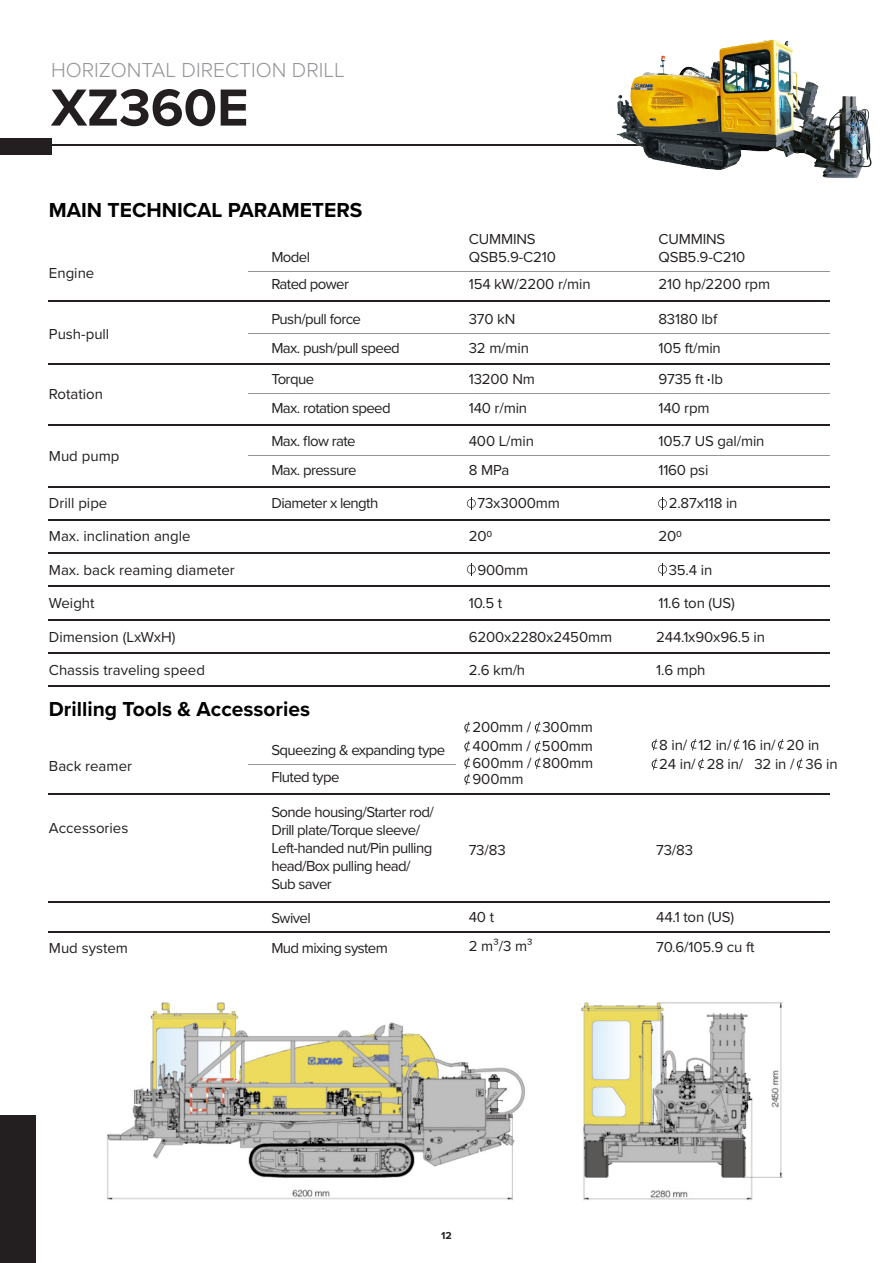
<style>
.page{position:relative;width:893px;height:1263px;background:#fff}
.page>*{position:absolute;margin:0;border:0;box-sizing:border-box;transform-origin:0 0}
.t1{font:700 54px "Proxima Nova";color:#231f20}
.t2{font:700 21px "Proxima Nova";color:#000}
.t3{font:300 21px "Proxima Nova";color:#939598}
.t4{font:15px "Proxima Nova";letter-spacing:-.01em;color:#231f20}
.t5{font:15px/18px "Proxima Nova";letter-spacing:-.04em;color:#231f20}
.t6{font:700 10.5px "Proxima Nova";color:#231f20}
</style>
<div class="page">
<img style="left:107px;top:1002px;width:676px;height:199px">
<hr style="left:248px;top:271px;width:582px;height:1px;background:#939598">
<hr style="left:248px;top:764px;width:207px;height:1px;background:#939598">
<hr style="left:248px;top:333px;width:582px;height:1px;background:#939598">
<hr style="left:248px;top:393px;width:582px;height:1px;background:#939598">
<hr style="left:248px;top:455px;width:582px;height:1px;background:#939598">
<div style="left:0;top:1115px;width:35px;height:148px;background:#231f20"></div>
<div style="left:0;top:138px;width:51px;height:16px;background:#231f20"></div>
<hr style="left:0;top:145px;width:659px;height:1px;background:#231f20">
<hr style="left:49px;top:300px;width:781px;height:2px;background:#231f20">
<hr style="left:49px;top:794px;width:781px;height:1px;background:#231f20">
<hr style="left:49px;top:901px;width:781px;height:2px;background:#231f20">
<hr style="left:49px;top:931px;width:781px;height:2px;background:#231f20">
<hr style="left:49px;top:364px;width:781px;height:1px;background:#231f20">
<hr style="left:49px;top:424px;width:781px;height:1px;background:#231f20">
<hr style="left:49px;top:486px;width:781px;height:1px;background:#231f20">
<hr style="left:49px;top:519px;width:781px;height:1px;background:#231f20">
<hr style="left:49px;top:552px;width:781px;height:2px;background:#231f20">
<hr style="left:49px;top:585px;width:781px;height:2px;background:#231f20">
<hr style="left:49px;top:619px;width:781px;height:1px;background:#231f20">
<hr style="left:49px;top:652px;width:781px;height:1px;background:#231f20">
<hr style="left:49px;top:685px;width:781px;height:2px;background:#231f20">
<svg style="left:467px;top:497px;width:9px;height:13px"></svg>
<svg style="left:467px;top:563px;width:9px;height:13px"></svg>
<svg style="left:658px;top:497px;width:9px;height:13px"></svg>
<svg style="left:658px;top:563px;width:9px;height:13px"></svg>
<svg style="left:464px;top:722px;width:6px;height:11px"></svg>
<svg style="left:464px;top:741px;width:6px;height:44px"></svg>
<svg style="left:535px;top:722px;width:6px;height:11px"></svg>
<svg style="left:535px;top:741px;width:6px;height:28px"></svg>
<svg style="left:652px;top:739px;width:5px;height:11px"></svg>
<svg style="left:652px;top:758px;width:5px;height:12px"></svg>
<svg style="left:698px;top:758px;width:6px;height:12px"></svg>
<svg style="left:797px;top:758px;width:6px;height:12px"></svg>
<svg style="left:691px;top:739px;width:5px;height:11px"></svg>
<svg style="left:734px;top:739px;width:5px;height:11px"></svg>
<svg style="left:778px;top:739px;width:6px;height:11px"></svg>
<img style="left:610px;top:39px;width:262px;height:140px">
<p class="t3" style="left:51px;top:54px;width:295px">HORIZONTAL DIRECTION DRILL</p>
<p class="t1" style="left:51px;top:67px;width:199px">XZ360E</p>
<p class="t2" style="left:49px;top:194px;width:315px">MAIN TECHNICAL PARAMETERS</p>
<p class="t4" style="left:49px;top:261px;width:47px">Engine</p>
<p class="t4" style="left:49px;top:323px;width:62px">Push-pull</p>
<p class="t4" style="left:49px;top:383px;width:56px">Rotation</p>
<p class="t4" style="left:49px;top:445px;width:72px">Mud pump</p>
<p class="t4" style="left:49px;top:492px;width:60px">Drill pipe</p>
<p class="t4" style="left:49px;top:525px;width:143px">Max. inclination angle</p>
<p class="t4" style="left:49px;top:559px;width:188px">Max. back reaming diameter</p>
<p class="t4" style="left:49px;top:592px;width:47px">Weight</p>
<p class="t4" style="left:49px;top:625px;width:128px">Dimension (LxWxH)</p>
<p class="t4" style="left:49px;top:659px;width:158px">Chassis traveling speed</p>
<p class="t4" style="left:271px;top:245px;width:40px">Model</p>
<p class="t5" style="left:271px;top:274px;width:79px">Rated power</p>
<p class="t5" style="left:271px;top:309px;width:91px">Push/pull force</p>
<p class="t5" style="left:271px;top:338px;width:130px">Max. push/pull speed</p>
<p class="t4" style="left:271px;top:368px;width:44px">Torque</p>
<p class="t5" style="left:271px;top:398px;width:121px">Max. rotation speed</p>
<p class="t5" style="left:271px;top:431px;width:86px">Max. flow rate</p>
<p class="t5" style="left:271px;top:460px;width:87px">Max. pressure</p>
<p class="t5" style="left:271px;top:494px;width:108px">Diameter x length</p>
<p class="t2" style="left:49px;top:693px;width:263px">Drilling Tools &amp; Accessories</p>
<p class="t4" style="left:49px;top:755px;width:85px">Back reamer</p>
<p class="t4" style="left:49px;top:817px;width:81px">Accessories</p>
<p class="t4" style="left:49px;top:936px;width:81px">Mud system</p>
<p class="t5" style="left:271px;top:740px;width:175px">Squeezing &amp; expanding type</p>
<p class="t5" style="left:271px;top:768px;width:70px">Fluted type</p>
<p class="t5" style="left:271px;top:802px;width:164px">Sonde housing/Starter rod/</p>
<p class="t5" style="left:271px;top:820px;width:162px">Drill plate/Torque sleeve/<br>Left-handed nut/Pin pulling head/Box pulling head/</p>
<p class="t5" style="left:271px;top:874px;width:62px">Sub saver</p>
<p class="t4" style="left:271px;top:906px;width:41px">Swivel</p>
<p class="t5" style="left:271px;top:938px;width:118px">Mud mixing system</p>
<p class="t4" style="left:469px;top:227px;width:69px">CUMMINS</p>
<p class="t4" style="left:469px;top:245px;width:89px">QSB5.9-C210</p>
<p class="t4" style="left:658px;top:227px;width:69px">CUMMINS</p>
<p class="t4" style="left:658px;top:245px;width:89px">QSB5.9-C210</p>
<p class="t4" style="left:469px;top:273px;width:123px">154 kW/2200 r/min</p>
<p class="t4" style="left:658px;top:273px;width:113px">210 hp/2200 rpm</p>
<p class="t4" style="left:469px;top:308px;width:48px">370 kN</p>
<p class="t4" style="left:658px;top:308px;width:60px">83180 lbf</p>
<p class="t4" style="left:469px;top:336px;width:62px">32 m/min</p>
<p class="t4" style="left:658px;top:336px;width:64px">105 ft/min</p>
<p class="t4" style="left:469px;top:368px;width:68px">13200 Nm</p>
<p class="t4" style="left:658px;top:368px;width:66px">9735 ft lb</p>
<p class="t4" style="left:469px;top:397px;width:60px">140 r/min</p>
<p class="t4" style="left:658px;top:397px;width:53px">140 rpm</p>
<p class="t4" style="left:469px;top:430px;width:67px">400 L/min</p>
<p class="t4" style="left:658px;top:430px;width:108px">105.7 US gal/min</p>
<p class="t4" style="left:469px;top:458px;width:42px">8 MPa</p>
<p class="t4" style="left:658px;top:458px;width:51px">1160 psi</p>
<p class="t4" style="left:477px;top:492px;width:84px">73x3000mm</p>
<p class="t4" style="left:669px;top:492px;width:70px">2.87x118 in</p>
<p class="t4" style="left:469px;top:525px;width:25px">200</p>
<p class="t4" style="left:658px;top:525px;width:25px">200</p>
<p class="t4" style="left:477px;top:559px;width:52px">900mm</p>
<p class="t4" style="left:469px;top:592px;width:35px">10.5 t</p>
<p class="t4" style="left:469px;top:625px;width:145px">6200x2280x2450mm</p>
<p class="t4" style="left:469px;top:659px;width:58px">2.6 km/h</p>
<p class="t4" style="left:473px;top:716px;width:122px">200mm / 300mm</p>
<p class="t4" style="left:473px;top:735px;width:122px">400mm / 500mm</p>
<p class="t4" style="left:473px;top:752px;width:122px">600mm / 800mm</p>
<p class="t4" style="left:473px;top:768px;width:52px">900mm</p>
<p class="t4" style="left:669px;top:559px;width:45px">35.4 in</p>
<p class="t4" style="left:658px;top:592px;width:78px">11.6 ton (US)</p>
<p class="t4" style="left:656px;top:625px;width:110px">244.1x90x96.5 in</p>
<p class="t4" style="left:656px;top:659px;width:51px">1.6 mph</p>
<p class="t4" style="left:659px;top:733px;width:162px">8 in/ 12 in/ 16 in/ 20 in</p>
<p class="t4" style="left:659px;top:752px;width:180px">24 in/ 28 in/ 32 in / 36 in</p>
<p class="t4" style="left:469px;top:839px;width:38px">73/83</p>
<p class="t4" style="left:656px;top:839px;width:38px">73/83</p>
<p class="t4" style="left:656px;top:906px;width:80px">44.1 ton (US)</p>
<p class="t4" style="left:469px;top:906px;width:27px">40 t</p>
<p class="t4" style="left:469px;top:935px;width:66px">2 m³/3 m³</p>
<p class="t4" style="left:656px;top:936px;width:100px">70.6/105.9 cu ft</p>
<p class="t6" style="left:441px;top:1227px;width:12px">12</p>
</div>
